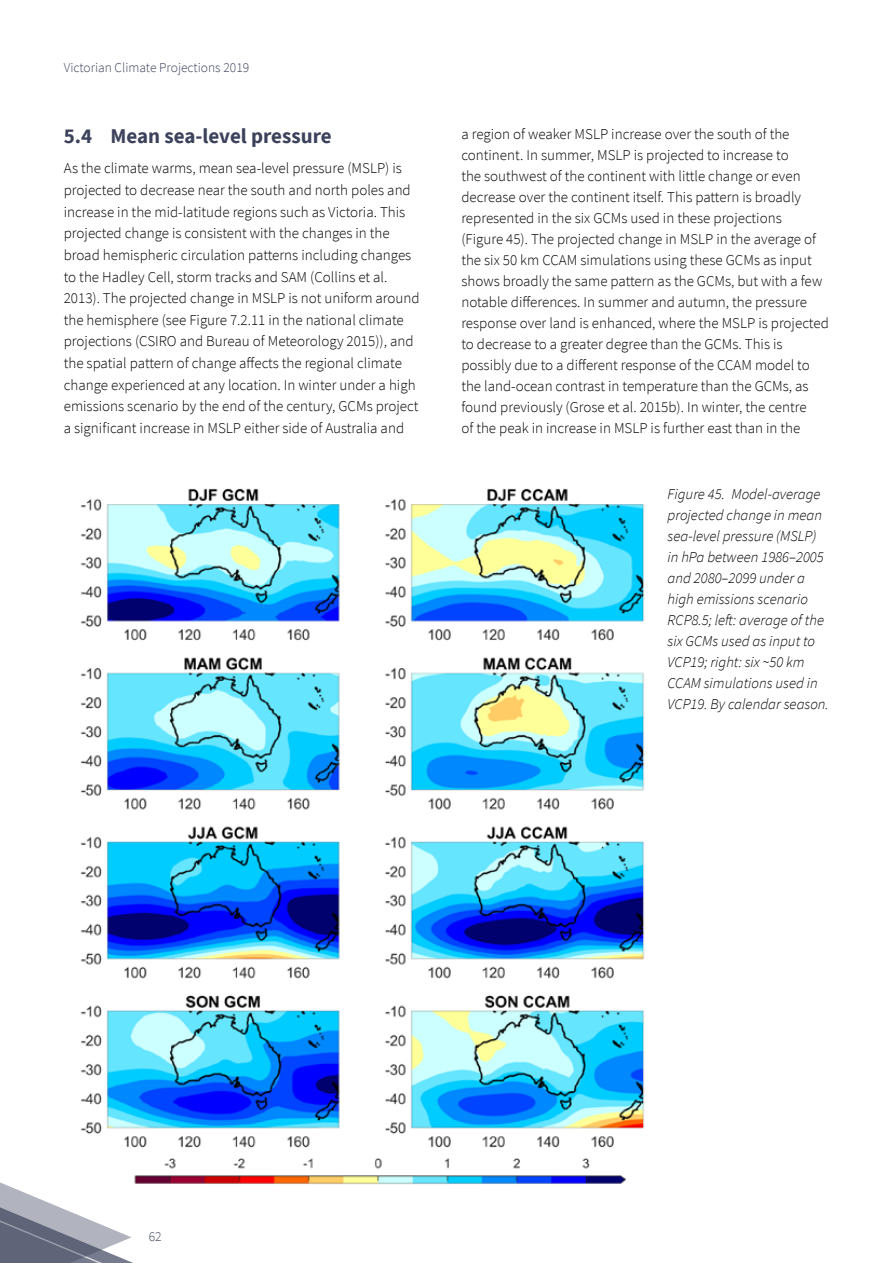
<style>
.page{position:relative;width:893px;height:1263px;background:#fff}
.page>*{position:absolute;margin:0;border:0;box-sizing:border-box;transform-origin:0 0}
.t1{font:700 21px "Source Sans Pro";color:#3d425c}
.t2{font:300 15px/21px "Source Sans Pro";color:#000}
.t3{font:italic 300 15px/21px "Source Sans Pro";color:#000}
.t4{font:300 13.5px "Source Sans Pro";color:#3d425c}
</style>
<div class="page">
<img style="left:80px;top:488px;width:565px;height:696px">
<svg style="left:0;top:1171px;width:249px;height:92px"></svg>
<p class="t4" style="left:64px;top:59px;width:187px">Victorian Climate Projections 2019</p>
<h1 class="t1" style="left:64px;top:122px;width:269px">5.4 Mean sea-level pressure</h1>
<p class="t2" style="left:64px;top:158px;width:357px;line-height:21.6px">As the climate warms, mean sea-level pressure (MSLP) is projected to decrease near the south and north poles and increase in the mid-latitude regions such as Victoria. This projected change is consistent with the changes in the broad hemispheric circulation patterns including changes to the Hadley Cell, storm tracks and SAM (Collins et al.<br>2013). The projected change in MSLP is not uniform around the hemisphere (see Figure 7.2.11 in the national climate projections (CSIRO and Bureau of Meteorology 2015)), and the spatial pattern of change affects the regional climate change experienced at any location. In winter under a high emissions scenario by the end of the century, GCMs project a significant increase in MSLP either side of Australia and</p>
<p class="t2" style="left:461px;top:123px;width:369px">a region of weaker MSLP increase over the south of the continent. In summer, MSLP is projected to increase to<br>the southwest of the continent with little change or even decrease over the continent itself. This pattern is broadly represented in the six GCMs used in these projections<br>(Figure 45). The projected change in MSLP in the average of the six 50 km CCAM simulations using these GCMs as input shows broadly the same pattern as the GCMs, but with a few notable differences. In summer and autumn, the pressure response over land is enhanced, where the MSLP is projected to decrease to a greater degree than the GCMs. This is possibly due to a different response of the CCAM model to the land-ocean contrast in temperature than the GCMs, as found previously (Grose et al. 2015b). In winter, the centre<br>of the peak in increase in MSLP is further east than in the</p>
<p class="t3" style="left:668px;top:483px;width:163px">Figure 45. Model-average projected change in mean sea-level pressure (MSLP) in hPa between 1986–2005 and 2080–2099 under a high emissions scenario<br>RCP8.5; left: average of the six GCMs used as input to<br>VCP19; right: six ~50 km<br>CCAM simulations used in<br>VCP19. By calendar season.</p>
<p class="t4" style="left:149px;top:1228px;width:14px">62</p>
</div>
